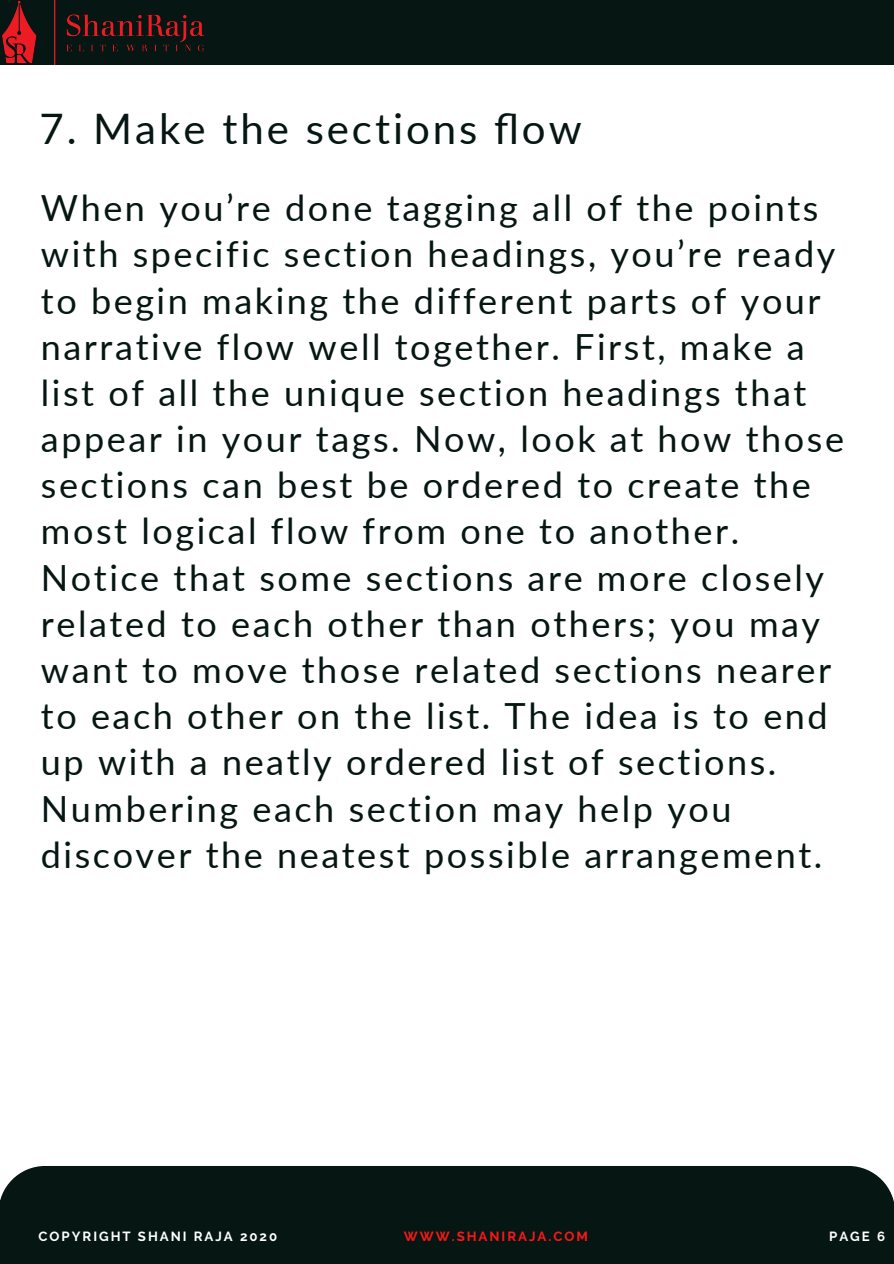
<style>
.page{position:relative;width:894px;height:1264px;background:#fff}
.page>*{position:absolute;margin:0;border:0;box-sizing:border-box;transform-origin:0 0}
.t1{font:42px "Lato";letter-spacing:.07em;color:#051613}
.t2{font:36px/46.2px "Lato";letter-spacing:.07em;color:#051613}
.t3{font:700 13.2px "Raleway";letter-spacing:.15em;color:#fff}
.t4{font:700 13.2px "Raleway";letter-spacing:.15em;color:#ff1616}
</style>
<div class="page">
<div style="left:0;top:0;width:893px;height:64px;background:#051613"></div>
<div style="left:0;top:1166px;width:893px;height:97px;background:#051613"></div>
<div style="left:0;top:1200px;width:892px;height:63px;background:#051613"></div>
<img style="left:2px;top:0;width:203px;height:64px">
<p class="t1" style="left:39px;top:103px;width:543px">7. Make the sections flow</p>
<p class="t2" style="left:41px;top:184px;width:804px">When you’re done tagging all of the points with specific section headings, you’re ready to begin making the different parts of your narrative flow well together. First, make a list of all the unique section headings that appear in your tags. Now, look at how those sections can best be ordered to create the most logical flow from one to another.<br>Notice that some sections are more closely related to each other than others; you may want to move those related sections nearer to each other on the list. The idea is to end up with a neatly ordered list of sections.<br>Numbering each section may help you discover the neatest possible arrangement.</p>
<p class="t3" style="left:39px;top:1228px;width:240px">COPYRIGHT SHANI RAJA 2020</p>
<p class="t4" style="left:404px;top:1228px;width:185px">WWW.SHANIRAJA.COM</p>
<p class="t3" style="left:828px;top:1228px;width:57px">PAGE 6</p>
</div>
